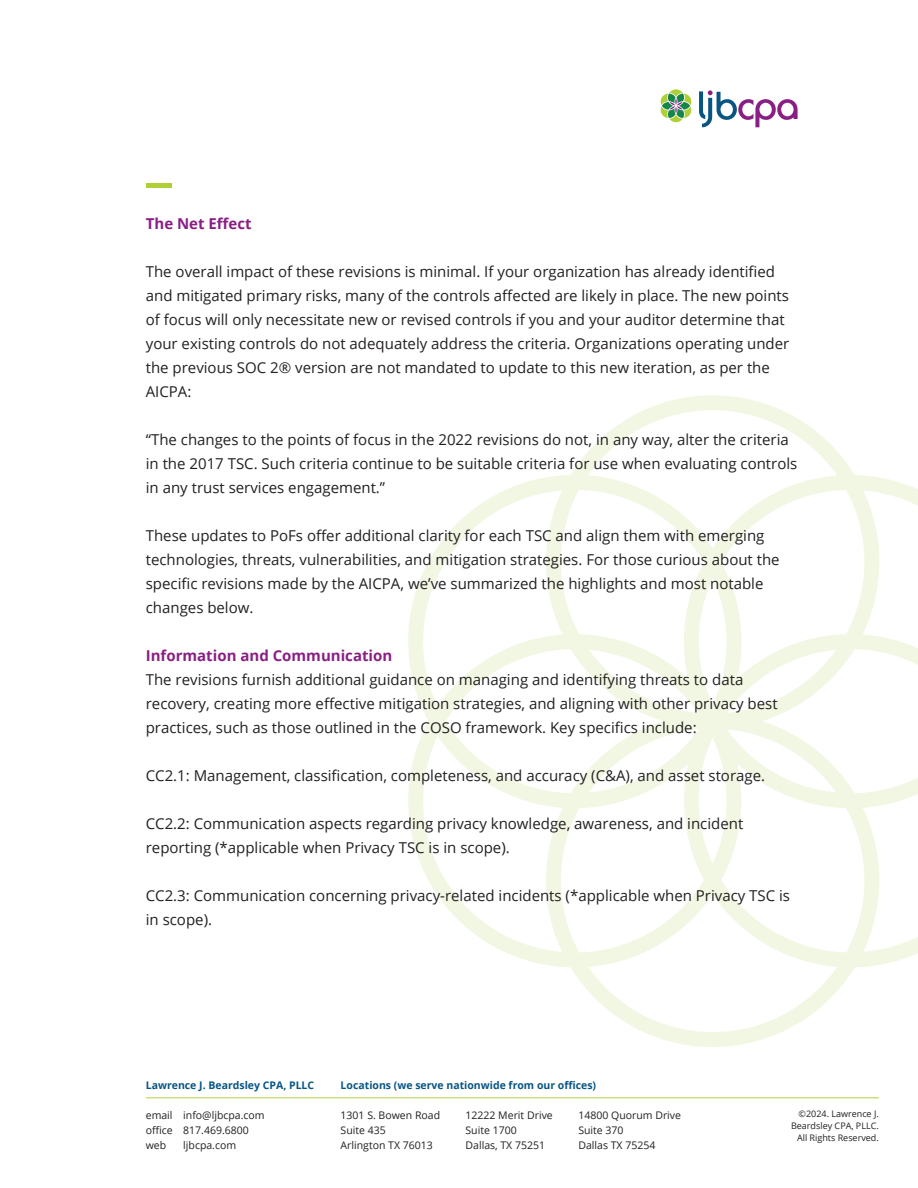
<style>
.page{position:relative;width:918px;height:1188px;background:#fff}
.page>*{position:absolute;margin:0;border:0;box-sizing:border-box;transform-origin:0 0}
.t1{font:15px/24px "Open Sans";color:#231f20}
.t2{font:700 15px "Open Sans";color:#891f84}
.t3{font:10.5px/15px "Open Sans";color:#231f20}
.t4{font:700 10.5px "Open Sans";color:#085584}
.t5{font:9px/12px "Open Sans";color:#231f20;text-align:right}
</style>
<div class="page">
<svg style="left:408px;top:395px;width:510px;height:652px"></svg>
<div style="left:146px;top:183px;width:26px;height:5px;background:#aed036"></div>
<hr style="left:146px;top:1097px;width:733px;height:1px;background:#aed036">
<svg style="left:660px;top:89px;width:32px;height:34px"></svg>
<svg style="left:699px;top:90px;width:99px;height:37px"></svg>
<p class="t2" style="left:146px;top:213px;width:107px">The Net Effect</p>
<p class="t1" style="left:146px;top:259px;width:645px">The overall impact of these revisions is minimal. If your organization has already identified and mitigated primary risks, many of the controls affected are likely in place. The new points of focus will only necessitate new or revised controls if you and your auditor determine that your existing controls do not adequately address the criteria. Organizations operating under the previous SOC 2® version are not mandated to update to this new iteration, as per the AICPA:</p>
<p class="t1" style="left:146px;top:427px;width:653px">“The changes to the points of focus in the 2022 revisions do not, in any way, alter the criteria in the 2017 TSC. Such criteria continue to be suitable criteria for use when evaluating controls in any trust services engagement.”</p>
<p class="t1" style="left:146px;top:523px;width:635px">These updates to PoFs offer additional clarity for each TSC and align them with emerging technologies, threats, vulnerabilities, and mitigation strategies. For those curious about the specific revisions made by the AICPA, we’ve summarized the highlights and most notable changes below.</p>
<p class="t2" style="left:146px;top:650px;width:248px">Information and Communication</p>
<p class="t1" style="left:146px;top:669px;width:633px">The revisions furnish additional guidance on managing and identifying threats to data recovery, creating more effective mitigation strategies, and aligning with other privacy best practices, such as those outlined in the COSO framework. Key specifics include:</p>
<p class="t1" style="left:146px;top:763px;width:621px">CC2.1: Management, classification, completeness, and accuracy (C&amp;A), and asset storage.</p>
<p class="t1" style="left:146px;top:813px;width:599px">CC2.2: Communication aspects regarding privacy knowledge, awareness, and incident reporting (*applicable when Privacy TSC is in scope).</p>
<p class="t1" style="left:146px;top:883px;width:646px">CC2.3: Communication concerning privacy-related incidents (*applicable when Privacy TSC is in scope).</p>
<p class="t4" style="left:146px;top:1081px;width:170px">Lawrence J. Beardsley CPA, PLLC</p>
<p class="t3" style="left:146px;top:1108px;width:120px">email info@ljbcpa.com office 817.469.6800 web</p>
<p class="t3" style="left:183px;top:1138px;width:54px">ljbcpa.com</p>
<p class="t4" style="left:341px;top:1077px;width:257px">Locations (we serve nationwide from our offices)</p>
<p class="t3" style="left:341px;top:1107px;width:101px">1301 S. Bowen Road<br>Suite 435<br>Arlington TX 76013</p>
<p class="t3" style="left:466px;top:1107px;width:89px">12222 Merit Drive<br>Suite 1700<br>Dallas, TX 75251</p>
<p class="t3" style="left:578px;top:1107px;width:104px">14800 Quorum Drive<br>Suite 370<br>Dallas TX 75254</p>
<p class="t5" style="left:791px;top:1108px;width:89px">©2024. Lawrence J.<br>Beardsley CPA, PLLC.<br>All Rights Reserved.</p>
</div>
